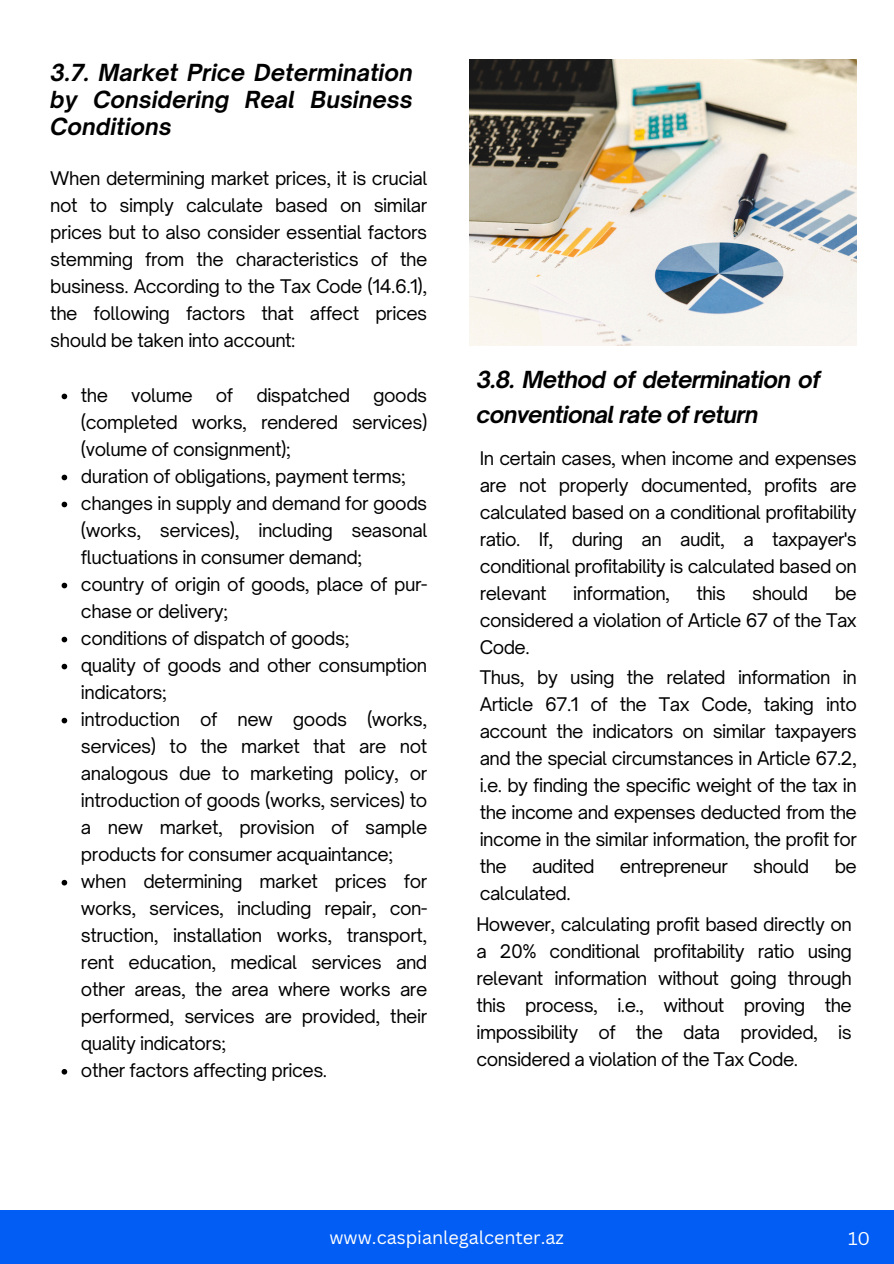
<style>
.page{position:relative;width:894px;height:1264px;background:#fff}
.page>*{position:absolute;margin:0;border:0;box-sizing:border-box;transform-origin:0 0}
.t1{font:italic 700 22.5px/27px "Open Sauce One";color:#000;text-align:justify}
.t2{font:italic 700 22.5px/34.8px "Open Sauce One";letter-spacing:-.03em;color:#000}
.t3{font:18px/27px "Open Sauce One";letter-spacing:-.025em;color:#000;text-align:justify}
.t4{font:18px "Canva Sans";color:#fff}
</style>
<div class="page">
<div style="left:0;top:1209px;width:893px;height:54px;background:#015df4"></div>
<img style="left:469px;top:60px;width:387px;height:286px">
<svg style="left:62px;top:393px;width:5px;height:6px"></svg>
<svg style="left:62px;top:474px;width:5px;height:6px"></svg>
<svg style="left:62px;top:501px;width:5px;height:6px"></svg>
<svg style="left:62px;top:582px;width:5px;height:6px"></svg>
<svg style="left:62px;top:636px;width:5px;height:6px"></svg>
<svg style="left:62px;top:663px;width:5px;height:6px"></svg>
<svg style="left:62px;top:717px;width:5px;height:6px"></svg>
<svg style="left:62px;top:879px;width:5px;height:6px"></svg>
<svg style="left:62px;top:1069px;width:5px;height:5px"></svg>
<p class="t1" style="left:50px;top:59px;width:364px">3.7. Market Price Determination by Considering Real Business Conditions</p>
<p class="t3" style="left:50px;top:165px;width:378px">When determining market prices, it is crucial not to simply calculate based on similar prices but to also consider essential factors stemming from the characteristics of the business. According to the Tax Code (14.6.1), the following factors that affect prices should be taken into account:</p>
<p class="t3" style="left:81px;top:381px;width:29px">the</p>
<p class="t3" style="left:131px;top:381px;width:63px">volume</p>
<p class="t3" style="left:216px;top:381px;width:19px">of</p>
<p class="t3" style="left:256px;top:381px;width:95px">dispatched</p>
<p class="t3" style="left:81px;top:381px;width:348px;text-indent:292px">goods (completed works, rendered services) (volume of consignment);</p>
<p class="t3" style="left:81px;top:462px;width:326px">duration of obligations, payment terms;</p>
<p class="t3" style="left:81px;top:489px;width:348px">changes in supply and demand for goods (works, services), including seasonal fluctuations in consumer demand;</p>
<p class="t3" style="left:81px;top:570px;width:348px">country of origin of goods, place of pur&shy;chase or delivery;</p>
<p class="t3" style="left:81px;top:624px;width:270px">conditions of dispatch of goods;</p>
<p class="t3" style="left:81px;top:651px;width:348px">quality of goods and other consumption indicators;</p>
<p class="t3" style="left:81px;top:705px;width:348px">introduction of new goods (works, services) to the market that are not analogous due to marketing policy, or introduction of goods (works, services) to a new market, provision of sample products for consumer acquaintance;</p>
<p class="t3" style="left:81px;top:867px;width:348px">when determining market prices for works, services, including repair, con&shy;struction, installation works, transport, rent education, medical services and other areas, the area where works are performed, services are provided, their quality indicators;</p>
<p class="t3" style="left:81px;top:1056px;width:248px">other factors affecting prices.</p>
<p class="t2" style="left:476px;top:361px;width:345px">3.8. Method of determination of conventional rate of return</p>
<p class="t3" style="left:479px;top:444px;width:378px">In certain cases, when income and expenses are not properly documented, profits are calculated based on a conditional profitability ratio. If, during an audit, a taxpayer's conditional profitability is calculated based on relevant</p>
<p class="t3" style="left:573px;top:579px;width:98px">information,</p>
<p class="t3" style="left:696px;top:579px;width:31px">this</p>
<p class="t3" style="left:752px;top:579px;width:58px">should</p>
<p class="t3" style="left:479px;top:579px;width:378px;text-indent:355px">be considered a violation of Article 67 of the Tax Code.</p>
<p class="t3" style="left:479px;top:663px;width:378px">Thus, by using the related information in Article 67.1 of the Tax Code, taking into account the indicators on similar taxpayers and the special circumstances in Article 67.2, i.e. by finding the specific weight of the tax in the income and expenses deducted from the income in the similar information, the profit for the</p>
<p class="t3" style="left:532px;top:852px;width:64px">audited</p>
<p class="t3" style="left:619px;top:852px;width:110px">entrepreneur</p>
<p class="t3" style="left:753px;top:852px;width:58px">should</p>
<p class="t3" style="left:834px;top:852px;width:24px">be</p>
<p class="t3" style="left:479px;top:879px;width:92px">calculated.</p>
<p class="t3" style="left:476px;top:910px;width:377px">However, calculating profit based directly on a 20% conditional profitability ratio using relevant information without going through this process, i.e., without proving the impossibility of the data provided, is considered a violation of the Tax Code.</p>
<p class="t4" style="left:329px;top:1224px;width:236px">www.caspianlegalcenter.az</p>
<h1 class="t4" style="left:847px;top:1225px;width:24px">10</h1>
</div>
